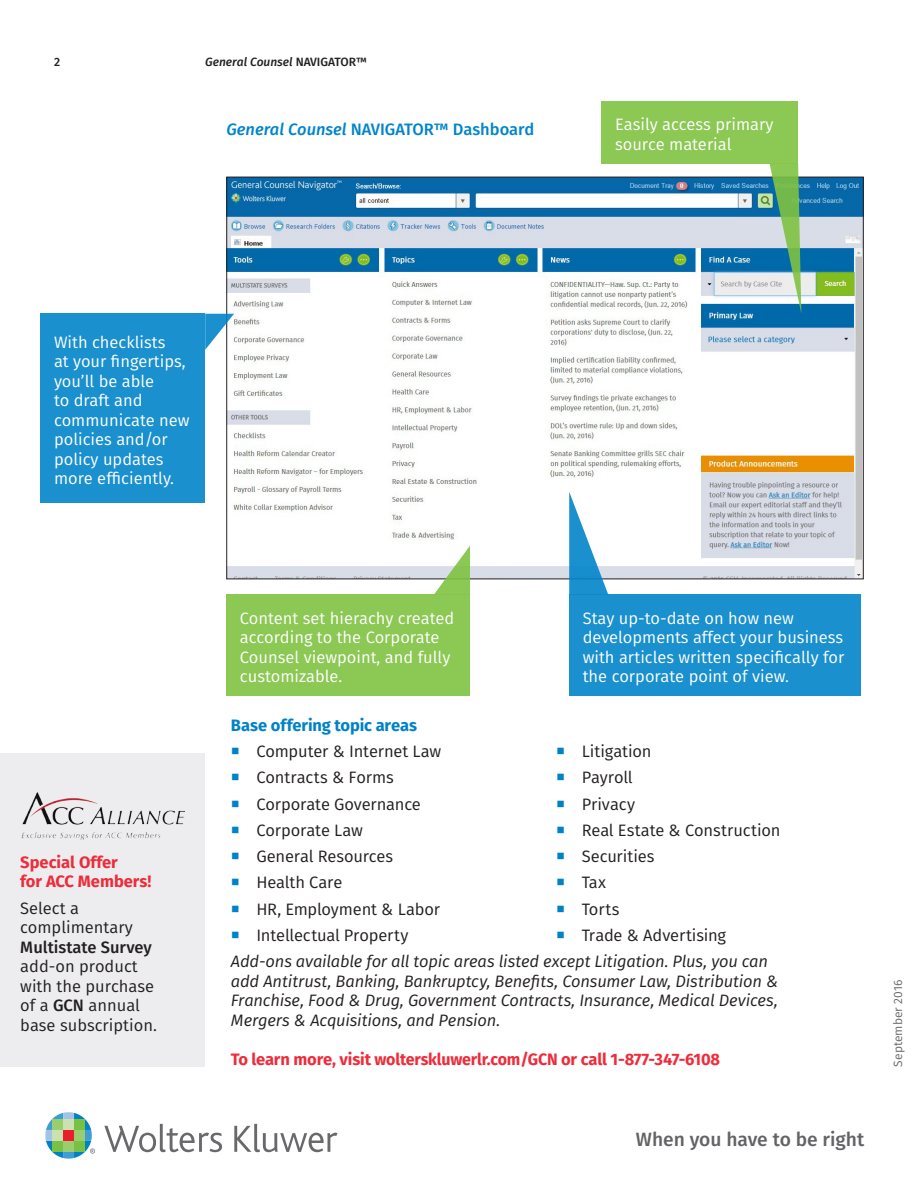
<style>
.page{position:relative;width:918px;height:1188px;background:#fff}
.page>*{position:absolute;margin:0;border:0;box-sizing:border-box;transform-origin:0 0}
.t1{font:500 19.2px "Fira Sans";color:#636366}
.t2{font:16.5px/19.5px "Fira Sans";color:#fff}
.t3{font:16.5px/19.5px "Fira Sans";letter-spacing:-.005em;color:#231f20}
.t4{font:italic 16.5px/19.5px "Fira Sans";letter-spacing:-.01em;color:#231f20}
.t5{font:700 16.5px/19.5px "Fira Sans";letter-spacing:-.01em;color:#ee2c3b}
.t6{font:500 16.5px "Fira Sans";color:#0084ca}
.t7{font:700 16.5px "Fira Sans";letter-spacing:-.005em;color:#0082c8}
.t8{font:italic 500 12px "Fira Sans";color:#231f20}
.t9{font:12px "Fira Sans";color:#69696c}
.t10{font:500 12px "Fira Sans";color:#231f20}
.s1{font-style:normal}
.s2{font-style:italic}
.s3{font-weight:500}
.s4{color:#0082c8}
</style>
<div class="page">
<svg style="left:104px;top:1124px;width:118px;height:28px"></svg>
<svg style="left:234px;top:1124px;width:104px;height:28px"></svg>
<svg style="left:45px;top:1112px;width:50px;height:47px"></svg>
<div style="left:0;top:753px;width:205px;height:314px;background:#ececee"></div>
<img style="left:21px;top:792px;width:164px;height:48px">
<img style="left:228px;top:179px;width:634px;height:398px">
<div style="left:602px;top:101px;width:196px;height:63px;background:#8cc854"></div>
<div style="left:569px;top:595px;width:291px;height:101px;background:#1a90cf"></div>
<div style="left:40px;top:314px;width:165px;height:189px;background:#1a90cf"></div>
<div style="left:226px;top:595px;width:244px;height:101px;background:#8cc854"></div>
<svg style="left:770px;top:164px;width:31px;height:150px;background:#7eb693"></svg>
<svg style="left:205px;top:314px;width:29px;height:36px"></svg>
<svg style="left:569px;top:492px;width:39px;height:103px"></svg>
<svg style="left:434px;top:546px;width:36px;height:49px"></svg>
<p class="t10" style="left:54px;top:53px;width:8px">2</p>
<p class="t8" style="left:205px;top:53px;width:163px">General Counsel <span class="s1">NAVIGATOR™</span></p>
<p class="t6" style="left:226px;top:116px;width:310px"><span class="s2">General Counsel</span> NAVIGATOR™ Dashboard</p>
<p class="t2" style="left:615px;top:114px;width:160px">Easily access primary source material</p>
<p class="t2" style="left:54px;top:332px;width:137px">With checklists<br>at your fingertips, you’ll be able<br>to draft and communicate new policies and/or policy updates more efficiently.</p>
<p class="t5" style="left:20px;top:851px;width:133px">Special Offer<br>for ACC Members!</p>
<p class="t3" style="left:20px;top:898px;width:138px">Select a complimentary<br><span class="s3">Multistate Survey </span>add-on product with the purchase of a <span class="s3">GCN</span> annual base subscription.</p>
<p class="t2" style="left:240px;top:608px;width:216px">Content set hierachy created according to the Corporate<br>Counsel viewpoint, and fully customizable.</p>
<p class="t2" style="left:583px;top:608px;width:263px">Stay up-to-date on how new developments affect your business with articles written specifically for the corporate point of view.</p>
<p class="t7" style="left:231px;top:711px;width:188px">Base offering topic areas</p>
<p class="t3" style="left:231px;top:741px;width:212px"><span class="s4">○</span> Computer &amp; Internet Law</p>
<p class="t3" style="left:231px;top:768px;width:164px"><span class="s4">○</span> Contracts &amp; Forms</p>
<p class="t3" style="left:231px;top:794px;width:191px"><span class="s4">○</span> Corporate Governance</p>
<p class="t3" style="left:231px;top:820px;width:134px"><span class="s4">○</span> Corporate Law</p>
<p class="t3" style="left:231px;top:846px;width:164px"><span class="s4">○</span> General Resources</p>
<p class="t3" style="left:231px;top:873px;width:113px"><span class="s4">○</span> Health Care</p>
<p class="t3" style="left:231px;top:899px;width:211px"><span class="s4">○</span> HR, Employment &amp; Labor</p>
<p class="t3" style="left:231px;top:925px;width:179px"><span class="s4">○</span> Intellectual Property</p>
<p class="t3" style="left:556px;top:741px;width:97px"><span class="s4">○</span> Litigation</p>
<p class="t3" style="left:556px;top:768px;width:78px"><span class="s4">○</span> Payroll</p>
<p class="t3" style="left:556px;top:794px;width:80px"><span class="s4">○</span> Privacy</p>
<p class="t3" style="left:556px;top:820px;width:226px"><span class="s4">○</span> Real Estate &amp; Construction</p>
<p class="t3" style="left:556px;top:846px;width:100px"><span class="s4">○</span> Securities</p>
<p class="t3" style="left:556px;top:873px;width:51px"><span class="s4">○</span> Tax</p>
<p class="t3" style="left:556px;top:899px;width:65px"><span class="s4">○</span> Torts</p>
<p class="t3" style="left:556px;top:925px;width:171px"><span class="s4">○</span> Trade &amp; Advertising</p>
<p class="t4" style="left:231px;top:951px;width:549px">Add-ons available for all topic areas listed except Litigation. Plus, you can add Antitrust, Banking, Bankruptcy, Benefits, Consumer Law, Distribution &amp; Franchise, Food &amp; Drug, Government Contracts, Insurance, Medical Devices, Mergers &amp; Acquisitions, and Pension.</p>
<p class="t5" style="left:231px;top:1049px;width:491px">To learn more, visit wolterskluwerlr.com/GCN or call 1-877-347-6108</p>
<p class="t1" style="left:636px;top:1124px;width:230px">When you have to be right</p>
<p class="t9" style="left:889px;top:1067px;width:88px;rotate:-90deg">September 2016</p>
</div>
